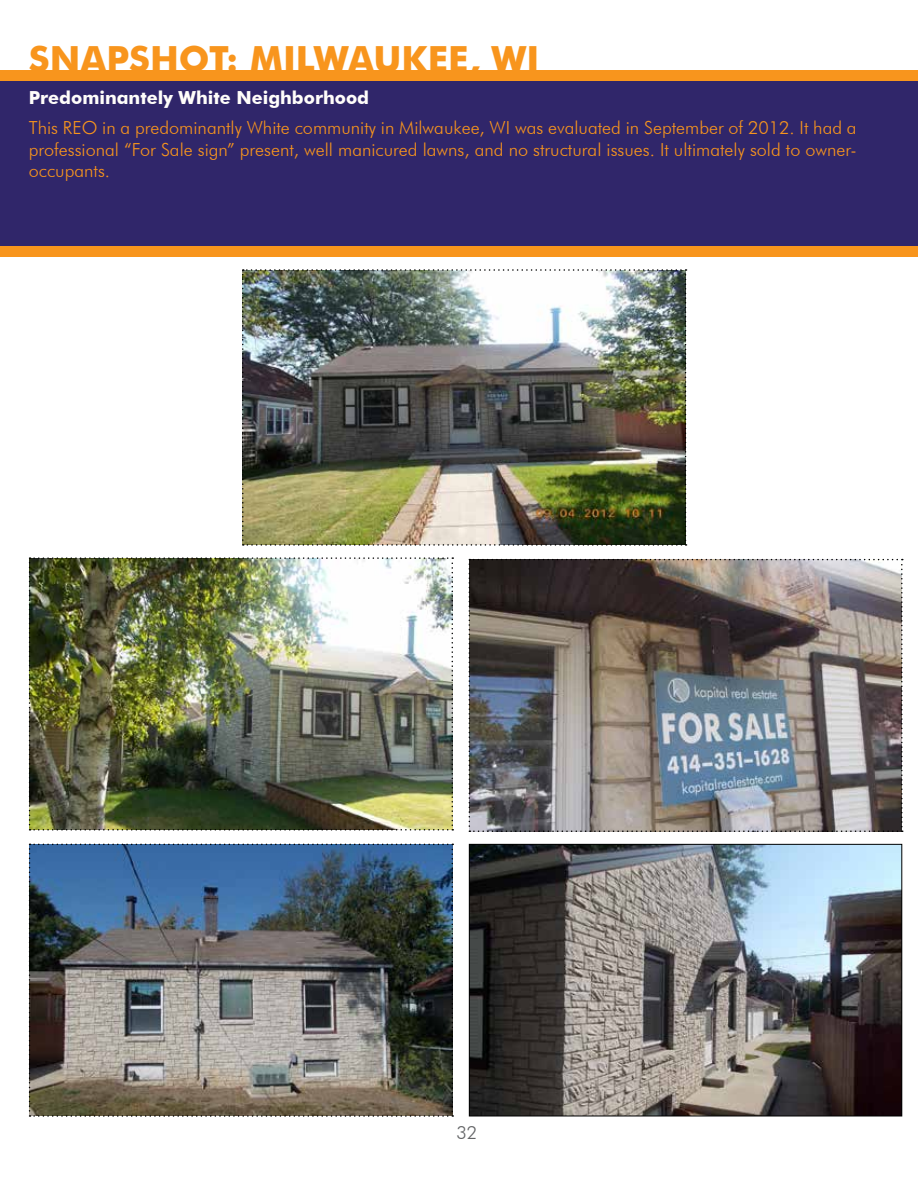
<style>
.page{position:relative;width:918px;height:1188px;background:#fff}
.page>*{position:absolute;margin:0;border:0;box-sizing:border-box;transform-origin:0 0}
.t1{font:700 36px "Futura BT";color:#f8951d}
.t2{font:300 18px/21.6px "Futura BT";color:#f8951d;text-align:justify}
.t3{font:700 18px "Futura BT";color:#fffdfa}
.t4{font:300 18px "Futura BT";color:#636466}
</style>
<div class="page">
<div style="left:0;top:81px;width:918px;height:165px;background:#30266a"></div>
<div style="left:0;top:246px;width:918px;height:11px;background:#f8951d"></div>
<img style="left:242px;top:269px;width:445px;height:277px">
<img style="left:469px;top:559px;width:434px;height:273px">
<img style="left:29px;top:557px;width:424px;height:274px">
<img style="left:471px;top:846px;width:429px;height:268px">
<div style="left:469px;top:844px;width:433px;height:272px;border:1px solid #000101"></div>
<img style="left:29px;top:844px;width:424px;height:273px">
<div style="left:0;top:70px;width:918px;height:11px;background:#f8951d"></div>
<h1 class="t1" style="left:29px;top:37px;width:512px">SNAPSHOT: MILWAUKEE, WI</h1>
<p class="t3" style="left:29px;top:87px;width:342px">Predominantely White Neighborhood</p>
<p class="t2" style="left:29px;top:117px;width:830px">This REO in a predominantly White community in Milwaukee, WI was evaluated in September of 2012. It had a professional “For Sale sign” present, well manicured lawns, and no structural issues. It ultimately sold to owner&shy;occupants.</p>
<p class="t4" style="left:457px;top:1121px;width:22px">32</p>
</div>
